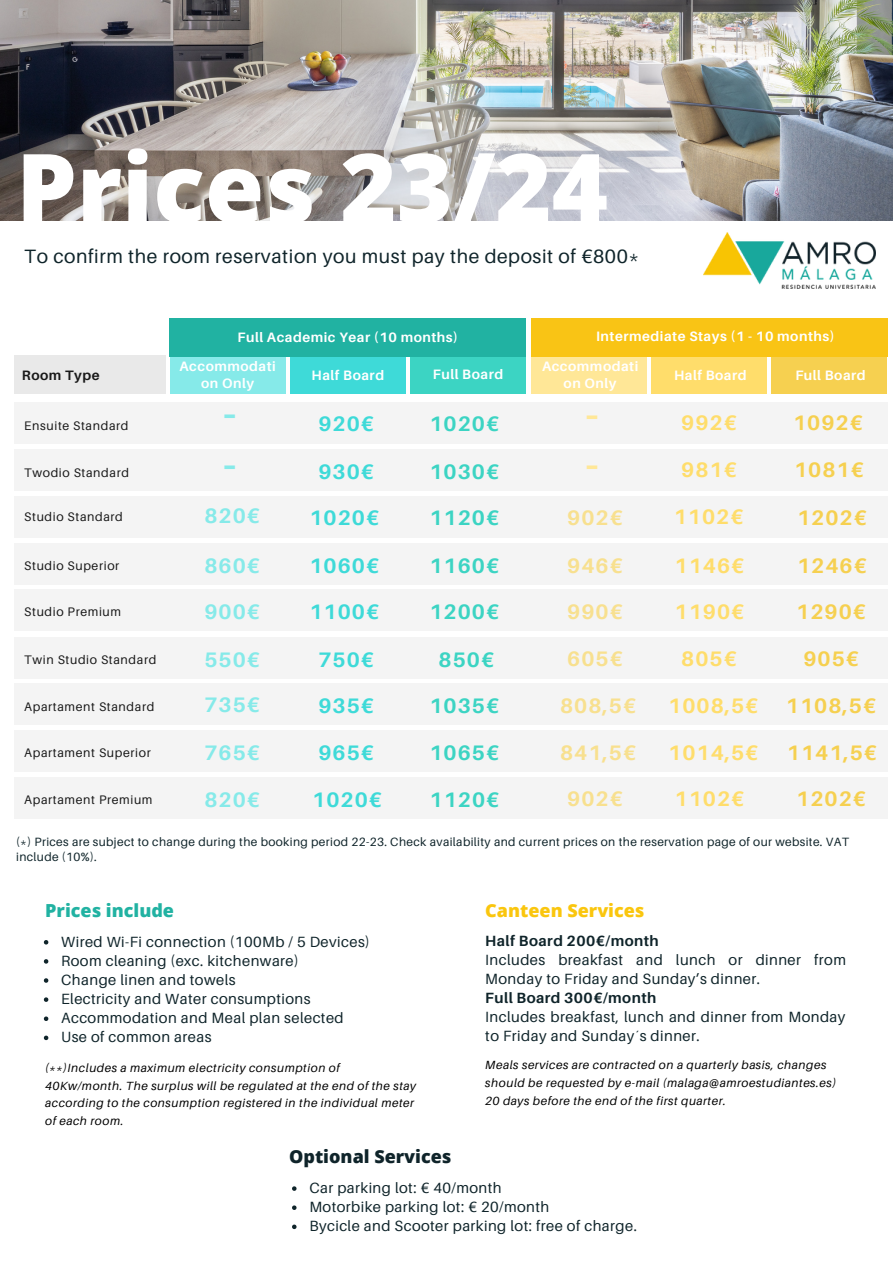
<style>
.page{position:relative;width:893px;height:1264px;background:#fff}
.page>*{position:absolute;margin:0;border:0;box-sizing:border-box;transform-origin:0 0}
.t1{font:800 96px "Open Sans";color:#fff}
.t2{font:700 45px "Aileron";color:#86eae9}
.t3{font:700 45px "Aileron";color:#ffe797}
.t4{font:700 21px "Aileron";letter-spacing:.05em;color:#f6d050}
.t5{font:700 21px "Aileron";letter-spacing:.05em;color:#ffdd6b}
.t6{font:700 21px "Aileron";letter-spacing:.05em;color:#3cd4c3}
.t7{font:700 21px "Aileron";letter-spacing:.05em;color:#3edad8}
.t8{font:700 21px "Aileron";letter-spacing:.05em;color:#f8e08f}
.t9{font:700 21px "Aileron";letter-spacing:.05em;color:#86eae9}
.t10{font:19.35px "Aileron";letter-spacing:.03em;color:#0f242a}
.t11{font:800 18px "Open Sans";color:#0f242a}
.t12{font:800 18px "Open Sans";color:#fac60e}
.t13{font:800 18px "Open Sans";color:#21b2a2}
.t14{font:14.85px/19px "Aileron";letter-spacing:.03em;color:#0f242a}
.t15{font:700 14.85px "Aileron";letter-spacing:.03em;color:#0f242a}
.t16{font:700 13.65px/17.2px "Aileron";letter-spacing:.04em;color:#fff;text-align:center}
.t17{font:700 13.65px "Aileron";letter-spacing:.04em;color:#191919}
.t18{font:12.45px "Aileron";letter-spacing:.05em;color:#191919}
.t19{font:12px/15px "Aileron";letter-spacing:.03em;color:#0f242a}
.t20{font:italic 11.85px/17.7px "Aileron";letter-spacing:.05em;color:#000}
</style>
<div class="page">
<div style="left:14px;top:356px;width:152px;height:38px;background:#e9e9e9"></div>
<div style="left:169px;top:356px;width:116px;height:38px;background:#86eae9"></div>
<div style="left:290px;top:356px;width:115px;height:38px;background:#3edad8"></div>
<div style="left:410px;top:356px;width:116px;height:38px;background:#3cd4c3"></div>
<div style="left:14px;top:402px;width:873px;height:42px;background:#f4f4f4"></div>
<div style="left:14px;top:449px;width:873px;height:42px;background:#f4f4f4"></div>
<div style="left:169px;top:318px;width:357px;height:38px;background:#21b2a2"></div>
<div style="left:531px;top:356px;width:115px;height:38px;background:#ffe797"></div>
<div style="left:651px;top:356px;width:115px;height:38px;background:#ffdd6b"></div>
<div style="left:771px;top:356px;width:116px;height:38px;background:#f6d050"></div>
<div style="left:531px;top:318px;width:356px;height:38px;background:#f9c415"></div>
<div style="left:14px;top:496px;width:873px;height:41px;background:#f4f4f4"></div>
<div style="left:14px;top:543px;width:873px;height:42px;background:#f4f4f4"></div>
<div style="left:14px;top:589px;width:873px;height:42px;background:#f4f4f4"></div>
<div style="left:14px;top:637px;width:873px;height:41px;background:#f4f4f4"></div>
<div style="left:14px;top:683px;width:873px;height:41px;background:#f4f4f4"></div>
<div style="left:14px;top:730px;width:873px;height:42px;background:#f4f4f4"></div>
<div style="left:14px;top:776px;width:873px;height:42px;background:#f4f4f4"></div>
<img style="left:0;top:0;width:892px;height:220px">
<svg style="left:292px;top:1186px;width:4px;height:4px"></svg>
<svg style="left:292px;top:1205px;width:4px;height:4px"></svg>
<svg style="left:292px;top:1224px;width:4px;height:4px"></svg>
<svg style="left:44px;top:940px;width:4px;height:4px"></svg>
<svg style="left:44px;top:959px;width:4px;height:4px"></svg>
<svg style="left:44px;top:978px;width:4px;height:4px"></svg>
<svg style="left:44px;top:997px;width:4px;height:4px"></svg>
<svg style="left:44px;top:1016px;width:4px;height:5px"></svg>
<svg style="left:44px;top:1035px;width:4px;height:5px"></svg>
<img style="left:703px;top:232px;width:172px;height:56px">
<p class="t1" style="left:16px;top:120px;width:593px">Prices 23/24</p>
<p class="t10" style="left:24px;top:244px;width:616px">To confirm the room reservation you must pay the deposit of €800*</p>
<p class="t16" style="left:237px;top:329px;width:222px">Full Academic Year (10 months)</p>
<p class="t16" style="left:596px;top:327px;width:240px">Intermediate Stays (1 - 10 months)</p>
<p class="t16" style="left:542px;top:357px;width:98px">Accommodati on Only</p>
<p class="t16" style="left:674px;top:366px;width:74px">Half Board</p>
<p class="t16" style="left:795px;top:366px;width:72px">Full Board</p>
<p class="t17" style="left:22px;top:366px;width:79px">Room Type</p>
<p class="t16" style="left:179px;top:357px;width:98px">Accommodati on Only</p>
<p class="t16" style="left:311px;top:366px;width:74px">Half Board</p>
<p class="t16" style="left:433px;top:366px;width:72px">Full Board</p>
<p class="t18" style="left:24px;top:418px;width:106px">Ensuite Standard</p>
<p class="t18" style="left:24px;top:464px;width:106px">Twodio Standard</p>
<p class="t18" style="left:24px;top:508px;width:100px">Studio Standard</p>
<p class="t18" style="left:24px;top:558px;width:96px">Studio Superior</p>
<p class="t18" style="left:24px;top:604px;width:98px">Studio Premium</p>
<p class="t18" style="left:24px;top:651px;width:133px">Twin Studio Standard</p>
<p class="t18" style="left:24px;top:699px;width:131px">Apartament Standard</p>
<p class="t18" style="left:24px;top:745px;width:128px">Apartament Superior</p>
<p class="t18" style="left:24px;top:791px;width:130px">Apartament Premium</p>
<p class="t2" style="left:223px;top:385px;width:15px">-</p>
<p class="t7" style="left:318px;top:410px;width:57px">920€</p>
<p class="t7" style="left:318px;top:459px;width:57px">930€</p>
<p class="t7" style="left:309px;top:504px;width:71px">1020€</p>
<p class="t6" style="left:429px;top:410px;width:71px">1020€</p>
<p class="t6" style="left:429px;top:459px;width:71px">1030€</p>
<p class="t2" style="left:223px;top:436px;width:15px">-</p>
<p class="t9" style="left:204px;top:503px;width:57px">820€</p>
<p class="t6" style="left:429px;top:504px;width:71px">1120€</p>
<p class="t9" style="left:204px;top:552px;width:57px">860€</p>
<p class="t9" style="left:204px;top:599px;width:57px">900€</p>
<p class="t9" style="left:204px;top:646px;width:57px">550€</p>
<p class="t9" style="left:204px;top:692px;width:57px">735€</p>
<p class="t9" style="left:204px;top:740px;width:57px">765€</p>
<p class="t9" style="left:204px;top:786px;width:57px">820€</p>
<p class="t7" style="left:309px;top:552px;width:71px">1060€</p>
<p class="t7" style="left:309px;top:599px;width:71px">1100€</p>
<p class="t7" style="left:318px;top:646px;width:57px">750€</p>
<p class="t7" style="left:318px;top:692px;width:57px">935€</p>
<p class="t7" style="left:318px;top:740px;width:57px">965€</p>
<p class="t7" style="left:312px;top:786px;width:71px">1020€</p>
<p class="t6" style="left:429px;top:552px;width:71px">1160€</p>
<p class="t6" style="left:429px;top:599px;width:71px">1200€</p>
<p class="t6" style="left:438px;top:646px;width:57px">850€</p>
<p class="t6" style="left:429px;top:692px;width:71px">1035€</p>
<p class="t6" style="left:429px;top:740px;width:71px">1065€</p>
<p class="t6" style="left:429px;top:786px;width:71px">1120€</p>
<p class="t3" style="left:585px;top:386px;width:15px">-</p>
<p class="t5" style="left:681px;top:410px;width:57px">992€</p>
<p class="t5" style="left:681px;top:456px;width:57px">981€</p>
<p class="t5" style="left:673px;top:503px;width:71px">1102€</p>
<p class="t4" style="left:793px;top:410px;width:71px">1092€</p>
<p class="t4" style="left:794px;top:456px;width:71px">1081€</p>
<p class="t3" style="left:585px;top:436px;width:15px">-</p>
<p class="t8" style="left:567px;top:505px;width:57px">902€</p>
<p class="t4" style="left:797px;top:505px;width:71px">1202€</p>
<p class="t8" style="left:567px;top:552px;width:57px">946€</p>
<p class="t8" style="left:567px;top:598px;width:57px">990€</p>
<p class="t8" style="left:567px;top:646px;width:57px">605€</p>
<p class="t8" style="left:560px;top:692px;width:77px">808,5€</p>
<p class="t8" style="left:560px;top:739px;width:77px">841,5€</p>
<p class="t8" style="left:567px;top:785px;width:57px">902€</p>
<p class="t5" style="left:674px;top:552px;width:71px">1146€</p>
<p class="t5" style="left:674px;top:598px;width:71px">1190€</p>
<p class="t5" style="left:681px;top:646px;width:57px">805€</p>
<p class="t5" style="left:668px;top:692px;width:92px">1008,5€</p>
<p class="t5" style="left:668px;top:739px;width:92px">1014,5€</p>
<p class="t5" style="left:674px;top:785px;width:71px">1102€</p>
<p class="t4" style="left:797px;top:552px;width:71px">1246€</p>
<p class="t4" style="left:796px;top:598px;width:71px">1290€</p>
<p class="t4" style="left:803px;top:646px;width:57px">905€</p>
<p class="t4" style="left:786px;top:692px;width:92px">1108,5€</p>
<p class="t4" style="left:786px;top:739px;width:92px">1141,5€</p>
<p class="t4" style="left:796px;top:785px;width:71px">1202€</p>
<p class="t19" style="left:16px;top:834px;width:834px">(*) Prices are subject to change during the booking period 22-23. Check availability and current prices on the reservation page of our website. VAT include (10%).</p>
<p class="t13" style="left:45px;top:897px;width:130px">Prices include</p>
<p class="t12" style="left:485px;top:897px;width:161px">Canteen Services</p>
<p class="t14" style="left:61px;top:931px;width:310px">Wired Wi-Fi connection (100Mb / 5 Devices)</p>
<p class="t14" style="left:61px;top:950px;width:239px">Room cleaning (exc. kitchenware)</p>
<p class="t14" style="left:61px;top:970px;width:176px">Change linen and towels</p>
<p class="t14" style="left:61px;top:989px;width:251px">Electricity and Water consumptions</p>
<p class="t14" style="left:61px;top:1008px;width:284px">Accommodation and Meal plan selected</p>
<p class="t14" style="left:61px;top:1027px;width:152px">Use of common areas</p>
<p class="t20" style="left:45px;top:1058px;width:372px">(**)Includes a maximum electricity consumption of 40Kw/month. The surplus will be regulated at the end of the stay according to the consumption registered in the individual meter of each room.</p>
<p class="t15" style="left:485px;top:931px;width:175px">Half Board 200€/month</p>
<p class="t14" style="left:485px;top:949px;width:362px">Includes breakfast and lunch or dinner from<br>Monday to Friday and Sunday’s dinner.</p>
<p class="t15" style="left:485px;top:988px;width:172px">Full Board 300€/month</p>
<p class="t14" style="left:485px;top:1007px;width:362px">Includes breakfast, lunch and dinner from Monday to Friday and Sunday´s dinner.</p>
<p class="t20" style="left:485px;top:1056px;width:352px">Meals services are contracted on a quarterly basis, changes should be requested by e-mail (malaga@amroestudiantes.es)<br>20 days before the end of the first quarter.</p>
<p class="t11" style="left:289px;top:1143px;width:164px">Optional Services</p>
<p class="t14" style="left:309px;top:1177px;width:194px">Car parking lot: € 40/month</p>
<p class="t14" style="left:309px;top:1197px;width:241px">Motorbike parking lot: € 20/month</p>
<p class="t14" style="left:309px;top:1216px;width:329px">Bycicle and Scooter parking lot: free of charge.</p>
</div>
